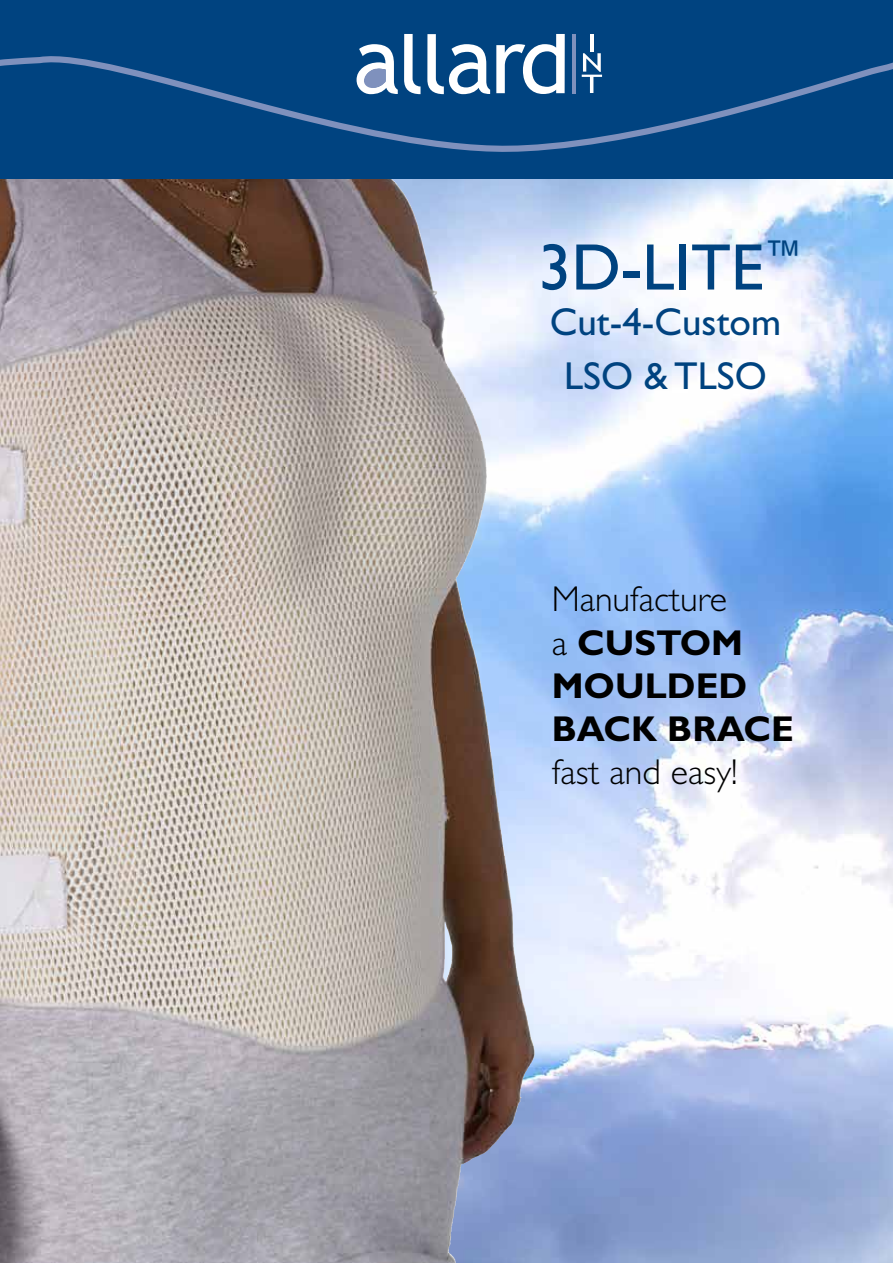
<style>
.page{position:relative;width:893px;height:1263px;background:#fff}
.page>*{position:absolute;margin:0;border:0;box-sizing:border-box;transform-origin:0 0}
.t1{font:66px "Gill Sans Std";color:#004380}
.t2{font:39px/54px "Gill Sans";color:#004380;text-align:center}
.t3{font:700 36px/43.2px "Gill Sans Std";color:#000}
.t4{font:300 36px "Gill Sans Std";color:#000}
.s1{font-weight:300}
</style>
<div class="page">
<img style="left:516px;top:179px;width:377px;height:1084px">
<img style="left:0;top:179px;width:516px;height:1084px">
<div style="left:0;top:0;width:893px;height:179px;background:#004380"></div>
<svg style="left:0;top:49px;width:893px;height:103px"></svg>
<hr style="left:572px;top:34px;width:4px;height:59px;background:#7f91bd">
<svg style="left:404px;top:34px;width:17px;height:60px"></svg>
<svg style="left:427px;top:34px;width:63px;height:60px"></svg>
<svg style="left:496px;top:34px;width:69px;height:60px"></svg>
<svg style="left:357px;top:44px;width:41px;height:50px"></svg>
<hr style="left:590px;top:34px;width:3px;height:18px;background:#fff">
<svg style="left:582px;top:53px;width:20px;height:40px"></svg>
<h1 class="t1" style="left:538px;top:229px;width:265px">3D-LITE<sup>™</sup></h1>
<p class="t2" style="left:550px;top:295px;width:233px">Cut-4-Custom<br>LSO &amp; TLSO</p>
<p class="t3" style="left:552px;top:578px;width:244px"><span class="s1">Manufacture<br>a</span> CUSTOM<br>MOULDED<br>BACK BRACE</p>
<p class="t4" style="left:552px;top:752px;width:187px">fast and easy!</p>
</div>
